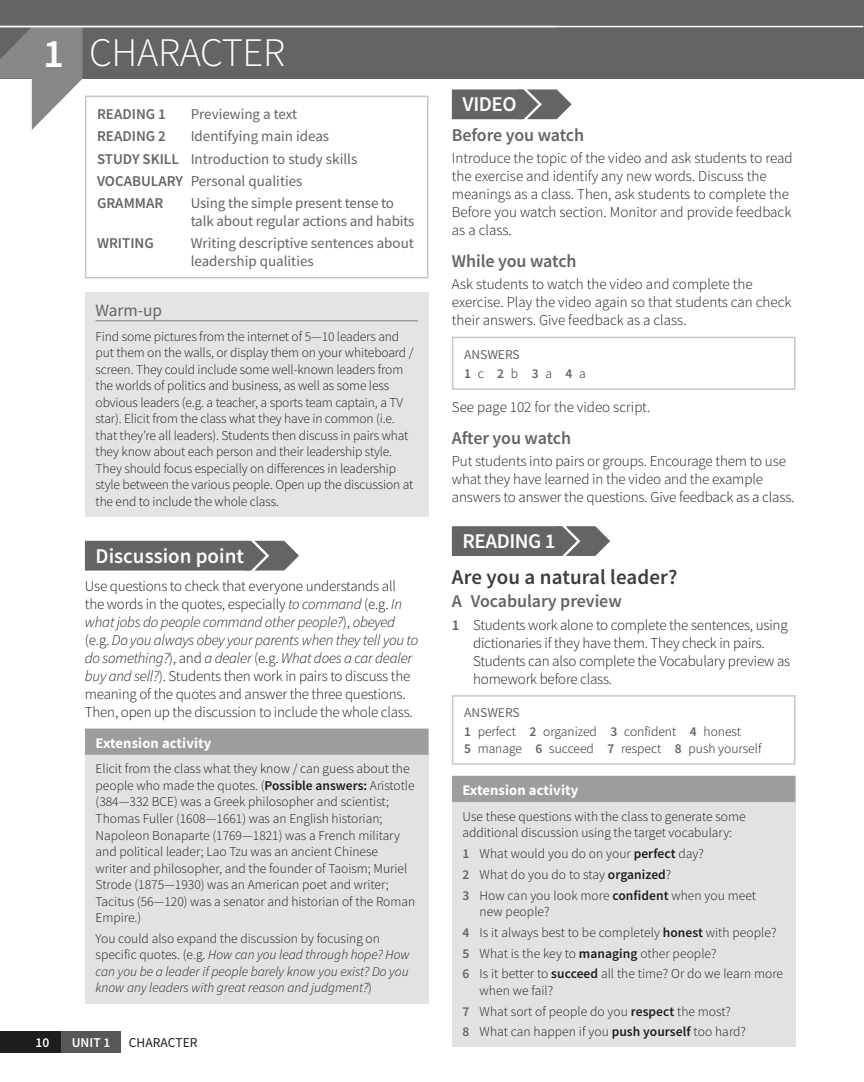
<style>
.page{position:relative;width:864px;height:1082px;background:#fff}
.page>*{position:absolute;margin:0;border:0;box-sizing:border-box;transform-origin:0 0}
.t1{font:300 40.5px "Source Sans Pro";letter-spacing:-.01em;color:#fff}
.t2{font:600 21px "Source Sans Pro";letter-spacing:.005em;color:#3d3d3c}
.t3{font:600 21px "Source Sans Pro";color:#fff}
.t4{font:600 21px "Source Sans Pro";letter-spacing:-.02em;color:#fff}
.t5{font:600 18px "Source Sans Pro";letter-spacing:-.005em;color:#646463}
.t6{font:17.25px "Source Sans Pro";color:#646463}
.t7{font:300 15px/18px "Source Sans Pro";letter-spacing:-.01em;color:#1d1d1b}
.t8{font:15px/22.2px "Source Sans Pro";color:#646463}
.t9{font:600 15px "Source Sans Pro";color:#646463}
.t10{font:700 14.7px "Source Sans Pro";letter-spacing:.005em;color:#fff}
.t11{font:300 13.5px/16.5px "Source Sans Pro";color:#1d1d1b}
.t12{font:italic 300 13.5px/16.5px "Source Sans Pro";color:#1d1d1b}
.t13{font:13.5px/18.6px "Source Sans Pro";color:#646463}
.t14{font:13.5px "Source Sans Pro";letter-spacing:.005em;color:#1d1d1b}
.t15{font:600 13.5px "Source Sans Pro";letter-spacing:.005em;color:#fff}
.s1{font-weight:600}
.s2{font-style:italic}
.s3{font-style:normal}
.s4{font-weight:300;color:#1d1d1b}
.s5{font-weight:600;color:#646463}
.s6{font-weight:400;color:#646463}
</style>
<div class="page">
<div style="left:452px;top:89px;width:69px;height:30px;background:#646463"></div>
<div style="left:452px;top:526px;width:108px;height:30px;background:#646463"></div>
<div style="left:452px;top:336px;width:343px;height:53px;border:2px solid #c7c7c6"></div>
<div style="left:452px;top:695px;width:343px;height:69px;border:2px solid #c7c7c6"></div>
<div style="left:452px;top:776px;width:343px;height:270px;background:#e2e2e2"></div>
<div style="left:452px;top:775px;width:343px;height:26px;background:#9d9d9d"></div>
<svg style="left:518px;top:89px;width:53px;height:30px"></svg>
<svg style="left:557px;top:526px;width:53px;height:30px"></svg>
<div style="left:85px;top:540px;width:163px;height:30px;background:#646463"></div>
<div style="left:85px;top:96px;width:343px;height:182px;border:2px solid #c7c7c6"></div>
<div style="left:85px;top:292px;width:343px;height:224px;background:#e4e4e3"></div>
<hr style="left:96px;top:320px;width:322px;height:1px;background:#9d9d9d">
<div style="left:85px;top:728px;width:343px;height:274px;background:#e2e2e2"></div>
<div style="left:85px;top:728px;width:343px;height:26px;background:#9d9d9d"></div>
<svg style="left:246px;top:540px;width:53px;height:30px"></svg>
<div style="left:0;top:0;width:863px;height:79px;background:#646463"></div>
<svg style="left:0;top:27px;width:82px;height:103px"></svg>
<hr style="left:0;top:26px;width:863px;height:1px;background:#fff">
<div style="left:60px;top:1031px;width:61px;height:21px;background:#575756"></div>
<div style="left:0;top:1031px;width:60px;height:21px;background:#1d1d1b"></div>
<h1 class="t1" style="left:43px;top:28px;width:243px"><span class="s1">1</span> CHARACTER</h1>
<p class="t9" style="left:97px;top:104px;width:70px">READING 1</p>
<p class="t8" style="left:191px;top:103px;width:108px">Previewing a text</p>
<p class="t9" style="left:97px;top:126px;width:70px">READING 2</p>
<p class="t8" style="left:97px;top:125px;width:262px;text-indent:94px">Identifying main ideas<br><span class="s1">STUDY SKILL</span> Introduction to study skills<br><span class="s1">VOCABULARY</span> Personal qualities<br><span class="s1">GRAMMAR</span></p>
<p class="t8" style="left:191px;top:194px;width:225px;line-height:18px">Using the simple present tense to talk about regular actions and habits</p>
<p class="t9" style="left:97px;top:233px;width:58px">WRITING</p>
<p class="t8" style="left:191px;top:234px;width:225px;line-height:18px">Writing descriptive sentences about leadership qualities</p>
<p class="t6" style="left:96px;top:299px;width:68px">Warm-up</p>
<p class="t11" style="left:96px;top:328px;width:319px">Find some pictures from the internet of 5—10 leaders and put them on the walls, or display them on your whiteboard / screen. They could include some well-known leaders from the worlds of politics and business, as well as some less obvious leaders (e.g. a teacher, a sports team captain, a TV star). Elicit from the class what they have in common (i.e. that they’re all leaders). Students then discuss in pairs what they know about each person and their leadership style.<br>They should focus especially on differences in leadership style between the various people. Open up the discussion at the end to include the whole class.</p>
<h2 class="t3" style="left:96px;top:541px;width:150px">Discussion point</h2>
<p class="t7" style="left:85px;top:577px;width:335px">Use questions to check that everyone understands all the words in the quotes, especially <span class="s2">to command</span> (e.g. <span class="s2">In what jobs do people command other people?</span>), <span class="s2">obeyed </span>(e.g. <span class="s2">Do you always obey your parents when they tell you to do something?</span>), and <span class="s2">a dealer</span> (e.g. <span class="s2">What does a car dealer buy and sell?</span>). Students then work in pairs to discuss the meaning of the quotes and answer the three questions.<br>Then, open up the discussion to include the whole class.</p>
<p class="t10" style="left:96px;top:732px;width:117px">Extension activity</p>
<p class="t11" style="left:96px;top:760px;width:321px">Elicit from the class what they know / can guess about the people who made the quotes. (<span class="s1">Possible answers:</span> Aristotle (384—332 BCE) was a Greek philosopher and scientist; Thomas Fuller (1608—1661) was an English historian; Napoleon Bonaparte (1769—1821) was a French military and political leader; Lao Tzu was an ancient Chinese<br>writer and philosopher, and the founder of Taoism; Muriel Strode (1875—1930) was an American poet and writer; Tacitus (56—120) was a senator and historian of the Roman Empire.)</p>
<p class="t12" style="left:96px;top:929px;width:315px"><span class="s3">You could also expand the discussion by focusing on specific quotes. (e.g.</span> How can you lead through hope? How can you be a leader if people barely know you exist? Do you know any leaders with great reason and judgment?<span class="s3">)</span></p>
<p class="t15" style="left:35px;top:1033px;width:15px">10</p>
<p class="t15" style="left:72px;top:1033px;width:40px">UNIT 1</p>
<p class="t14" style="left:129px;top:1033px;width:70px">CHARACTER</p>
<h2 class="t3" style="left:462px;top:91px;width:56px">VIDEO</h2>
<h3 class="t5" style="left:452px;top:123px;width:134px">Before you watch</h3>
<p class="t7" style="left:452px;top:149px;width:342px">Introduce the topic of the video and ask students to read the exercise and identify any new words. Discuss the meanings as a class. Then, ask students to complete the Before you watch section. Monitor and provide feedback as a class.</p>
<h3 class="t5" style="left:452px;top:249px;width:126px">While you watch</h3>
<p class="t7" style="left:452px;top:275px;width:341px">Ask students to watch the video and complete the exercise. Play the video again so that students can check their answers. Give feedback as a class.</p>
<p class="t13" style="left:464px;top:345px;width:123px">ANSWERS<br><span class="s1">1</span><span class="s4">c</span> <span class="s1">2</span><span class="s4">b</span> <span class="s1">3</span><span class="s4">a</span> <span class="s1">4</span><span class="s4">a</span></p>
<p class="t7" style="left:452px;top:398px;width:200px">See page 102 for the video script.</p>
<h3 class="t5" style="left:452px;top:426px;width:121px">After you watch</h3>
<p class="t7" style="left:452px;top:452px;width:344px">Put students into pairs or groups. Encourage them to use what they have learned in the video and the example answers to answer the questions. Give feedback as a class.</p>
<h2 class="t4" style="left:462px;top:527px;width:95px">READING 1</h2>
<h2 class="t2" style="left:452px;top:563px;width:227px">Are you a natural leader?</h2>
<h3 class="t5" style="left:452px;top:589px;width:171px">A Vocabulary preview</h3>
<p class="t7" style="left:473px;top:615px;width:318px;text-indent:-21px"><span class="s5">1</span> Students work alone to complete the sentences, using dictionaries if they have them. They check in pairs.<br>Students can also complete the Vocabulary preview as homework before class.</p>
<p class="t11" style="left:464px;top:703px;width:278px;line-height:18.6px"><span class="s6">ANSWERS<br></span><span class="s5">1</span> perfect <span class="s5">2</span> organized <span class="s5">3</span> confident <span class="s5">4</span> honest</p>
<p class="t11" style="left:464px;top:739px;width:299px"><span class="s5">5</span> manage <span class="s5">6</span> succeed <span class="s5">7</span> respect <span class="s5">8</span> push yourself</p>
<p class="t10" style="left:462px;top:779px;width:117px">Extension activity</p>
<p class="t11" style="left:462px;top:807px;width:284px">Use these questions with the class to generate some additional discussion using the target vocabulary:</p>
<p class="t11" style="left:462px;top:843px;width:295px;line-height:20.7px"><span class="s5">1</span> What would you do on your <span class="s1">perfect</span> day?<br><span class="s5">2</span> What do you do to stay <span class="s1">organized</span>?<br><span class="s5">3</span> How can you look more <span class="s1">confident</span> when you meet</p>
<p class="t11" style="left:462px;top:901px;width:322px;line-height:20.7px;text-indent:17px">new people?<br><span class="s5">4</span> Is it always best to be completely <span class="s1">honest</span> with people?<br><span class="s5">5</span> What is the key to <span class="s1">managing</span> other people?<br><span class="s5">6</span> Is it better to <span class="s1">succeed</span> all the time? Or do we learn more</p>
<p class="t11" style="left:462px;top:979px;width:285px;line-height:20.7px;text-indent:17px">when we fail?<br><span class="s5">7</span> What sort of people do you <span class="s1">respect</span> the most?<br><span class="s5">8</span> What can happen if you <span class="s1">push yourself</span> too hard?</p>
</div>
